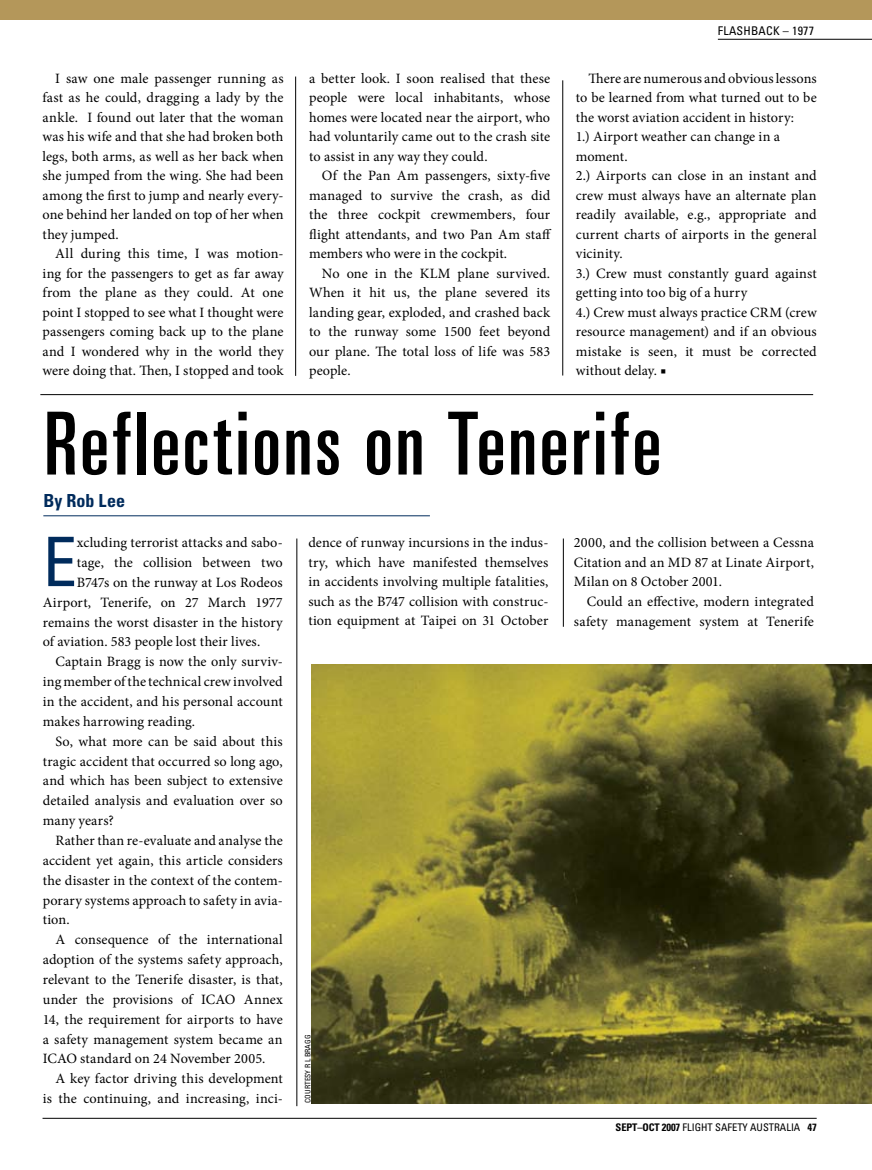
<style>
.page{position:relative;width:872px;height:1170px;background:#fff}
.page>*{position:absolute;margin:0;border:0;box-sizing:border-box;transform-origin:0 0}
.t1{font:ultra-condensed 87px "Univers";letter-spacing:.03em;color:#000}
.t2{font:condensed 68.25px "Univers";color:#002b5c}
.t3{font:700 condensed 18px "Univers";letter-spacing:.005em;color:#002b5c}
.t4{font:14.25px/19.5px "Minion Pro";letter-spacing:.005em;color:#000;text-align:justify}
.t5{font:condensed 12px "Univers LT";letter-spacing:.02em;color:#000}
.t6{font:condensed 10.5px "Univers LT";color:#000}
.t7{font:condensed 7.5px "Univers";color:#000}
.s1{font-weight:700}
</style>
<div class="page">
<div style="left:0;top:0;width:872px;height:19px;background:#b4975a"></div>
<hr style="left:718px;top:39px;width:154px;height:1px;background:#000">
<hr style="left:43px;top:1117px;width:773px;height:1px;background:#000">
<hr style="left:43px;top:515px;width:387px;height:1px;background:#002b5c">
<hr style="left:40px;top:394px;width:773px;height:1px;background:#000">
<hr style="left:562px;top:80px;width:1px;height:295px;background:#000">
<hr style="left:295px;top:77px;width:1px;height:299px;background:#000">
<img style="left:312px;top:665px;width:560px;height:438px">
<hr style="left:296px;top:538px;width:1px;height:568px;background:#000">
<hr style="left:563px;top:538px;width:1px;height:88px;background:#000">
<p class="t4" style="left:43px;top:68px;width:243px;text-indent:13px">I saw one male passenger running as fast as he could, dragging a lady by the ankle. I found out later that the woman was his wife and that she had broken both legs, both arms, as well as her back when she jumped from the wing. She had been among the first to jump and nearly every&shy;one behind her landed on top of her when they jumped.</p>
<p class="t4" style="left:43px;top:244px;width:242px;text-indent:13px">All during this time, I was motion&shy;ing for the passengers to get as far away from the plane as they could. At one point I stopped to see what I thought were passengers coming back up to the plane and I wondered why in the world they were doing that. Then, I stopped and took</p>
<p class="t4" style="left:309px;top:68px;width:243px">a better look. I soon realised that these people were local inhabitants, whose homes were located near the airport, who had voluntarily came out to the crash site to assist in any way they could.</p>
<p class="t4" style="left:309px;top:166px;width:244px;text-indent:13px">Of the Pan Am passengers, sixty-five managed to survive the crash, as did the three cockpit crewmembers, four flight attendants, and two Pan Am staff members who were in the cockpit.</p>
<p class="t4" style="left:309px;top:263px;width:242px;text-indent:13px">No one in the KLM plane survived.<br>When it hit us, the plane severed its landing gear, exploded, and crashed back to the runway some 1500 feet beyond our plane. The total loss of life was 583 people.</p>
<p class="t5" style="left:718px;top:23px;width:98px">FLASHBACK – 1977</p>
<p class="t4" style="left:576px;top:68px;width:242px;text-align:left;text-indent:13px">There are numerous and obvious lessons to be learned from what turned out to be the worst aviation accident in history:<br>1.) Airport weather can change in a moment.<br>2.) Airports can close in an instant and crew must always have an alternate plan readily available, e.g., appropriate and current charts of airports in the general vicinity.<br>3.) Crew must constantly guard against getting into too big of a hurry<br>4.) Crew must always practice CRM (crew resource management) and if an obvious mistake is seen, it must be corrected without delay. ■</p>
<h1 class="t1" style="left:44px;top:394px;width:619px">Reflections on Tenerife</h1>
<p class="t3" style="left:43px;top:489px;width:83px">By Rob Lee</p>
<h2 class="t2" style="left:43px;top:518px;width:27px">E</h2>
<p class="t4" style="left:77px;top:533px;width:207px">xcluding terrorist attacks and sabo-</p>
<p class="t4" style="left:77px;top:552px;width:207px">tage, the collision between two</p>
<p class="t4" style="left:77px;top:572px;width:207px">B747s on the runway at Los Rodeos</p>
<p class="t4" style="left:43px;top:592px;width:241px">Airport, Tenerife, on 27 March 1977</p>
<p class="t4" style="left:43px;top:612px;width:241px">remains the worst disaster in the history</p>
<p class="t4" style="left:43px;top:632px;width:219px">of aviation. 583 people lost their lives.</p>
<p class="t4" style="left:56px;top:652px;width:229px">Captain Bragg is now the only surviv-</p>
<p class="t4" style="left:43px;top:671px;width:241px">ing member of the technical crew involved</p>
<p class="t4" style="left:43px;top:691px;width:241px">in the accident, and his personal account</p>
<p class="t4" style="left:43px;top:711px;width:154px">makes harrowing reading.</p>
<p class="t4" style="left:56px;top:731px;width:229px">So, what more can be said about this</p>
<p class="t4" style="left:43px;top:751px;width:241px">tragic accident that occurred so long ago,</p>
<p class="t4" style="left:43px;top:771px;width:241px">and which has been subject to extensive</p>
<p class="t4" style="left:43px;top:791px;width:241px">detailed analysis and evaluation over so</p>
<p class="t4" style="left:43px;top:810px;width:72px">many years?</p>
<p class="t4" style="left:56px;top:830px;width:229px">Rather than re-evaluate and analyse the</p>
<p class="t4" style="left:43px;top:850px;width:241px">accident yet again, this article considers</p>
<p class="t4" style="left:43px;top:870px;width:241px">the disaster in the context of the contem-</p>
<p class="t4" style="left:43px;top:890px;width:241px">porary systems approach to safety in avia-</p>
<p class="t4" style="left:43px;top:910px;width:28px">tion.</p>
<p class="t4" style="left:56px;top:929px;width:229px">A consequence of the international</p>
<p class="t4" style="left:43px;top:949px;width:241px">adoption of the systems safety approach,</p>
<p class="t4" style="left:43px;top:969px;width:241px">relevant to the Tenerife disaster, is that,</p>
<p class="t4" style="left:43px;top:989px;width:241px">under the provisions of ICAO Annex</p>
<p class="t4" style="left:43px;top:1009px;width:241px">14, the requirement for airports to have</p>
<p class="t4" style="left:43px;top:1029px;width:241px">a safety management system became an</p>
<p class="t4" style="left:43px;top:1049px;width:224px">ICAO standard on 24 November 2005.</p>
<p class="t4" style="left:56px;top:1068px;width:229px">A key factor driving this development</p>
<p class="t4" style="left:43px;top:1088px;width:241px">is the continuing, and increasing, inci-</p>
<p class="t4" style="left:308px;top:533px;width:241px">dence of runway incursions in the indus&shy;try, which have manifested themselves in accidents involving multiple fatalities, such as the B747 collision with construc&shy;tion equipment at Taipei on 31 October</p>
<p class="t4" style="left:574px;top:532px;width:241px">2000, and the collision between a Cessna Citation and an MD 87 at Linate Airport, Milan on 8 October 2001.</p>
<p class="t4" style="left:574px;top:592px;width:241px;text-align:right">Could an effective, modern integrated safety management system at Tenerife</p>
<p class="t7" style="left:303px;top:1102px;width:69px;rotate:-90deg">courtesy r l b ragg</p>
<p class="t6" style="left:615px;top:1120px;width:203px"><span class="s1">SEPT–OCT 2007</span> FLIGHT SAFETY AUSTRALIA <span class="s1">47</span></p>
</div>
